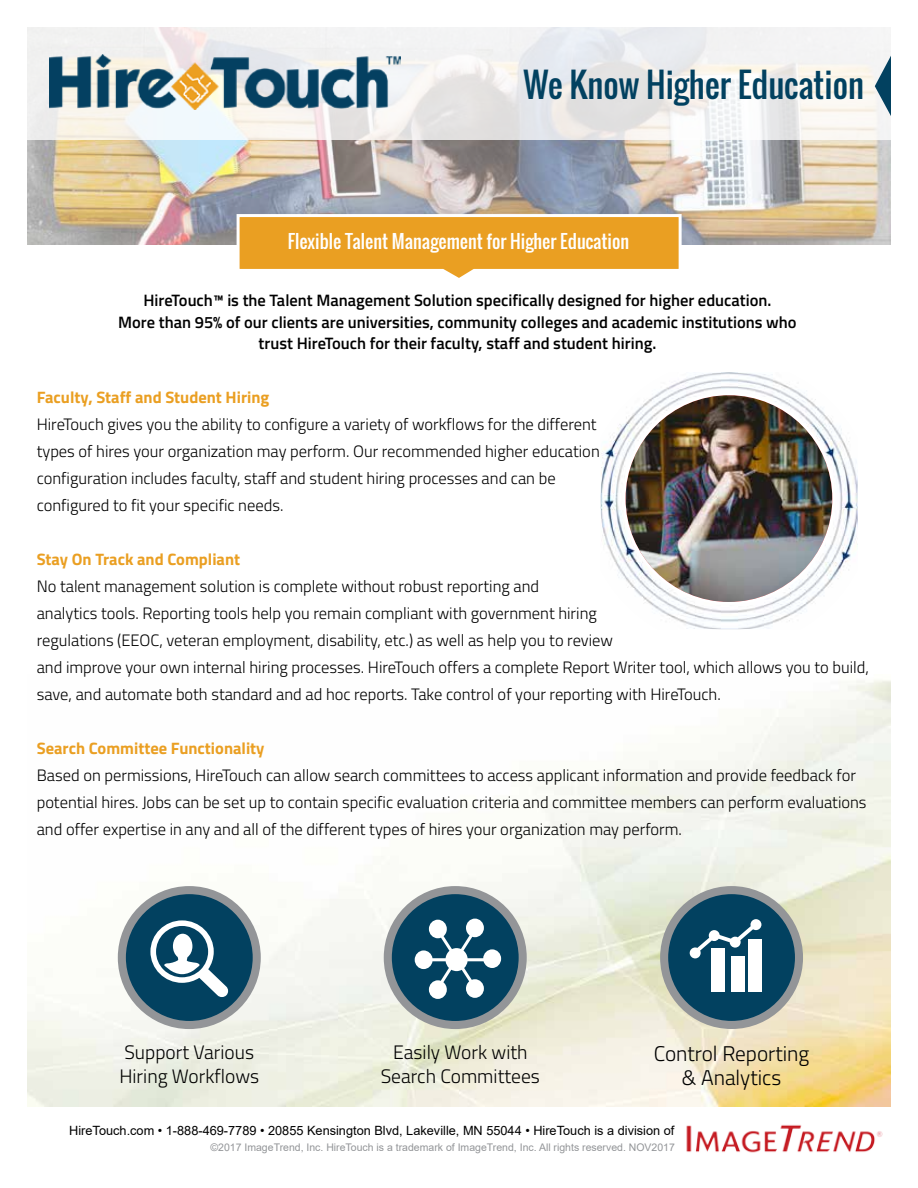
<style>
.page{position:relative;width:918px;height:1188px;background:#fff}
.page>*{position:absolute;margin:0;border:0;box-sizing:border-box;transform-origin:0 0}
.t1{font:33px "Oswald";color:#024160}
.t2{font:300 21.3px/24px "Titillium Web";color:#000;text-align:center}
.t3{font:300 19.5px/24px "Titillium Web";color:#000;text-align:center}
.t4{font:18px "Oswald";color:#fff}
.t5{font:300 16.5px/27px "Titillium Web";color:#000}
.t6{font:600 16.5px/21.6px "Titillium Web";color:#000;text-align:center}
.t7{font:700 16.5px "Titillium Web";color:#ea9f22}
.t8{font:12.75px "Arial";color:#000}
.t9{font:10.5px "Arial";color:#939598}
</style>
<div class="page">
<img style="left:686px;top:1125px;width:197px;height:28px">
<img style="left:27px;top:139px;width:864px;height:106px">
<img style="left:27px;top:680px;width:864px;height:427px">
<svg style="left:235px;top:213px;width:448px;height:65px"></svg>
<img style="left:601px;top:372px;width:257px;height:257px">
<img style="left:626px;top:395px;width:206px;height:207px;border-radius:103px">
<svg style="left:27px;top:27px;width:864px;height:112px;fill:#f2f2f0"></svg>
<svg style="left:875px;top:56px;width:16px;height:60px"></svg>
<svg style="left:122px;top:890px;width:135px;height:135px;background:#164c67"></svg>
<div style="left:118px;top:886px;width:143px;height:143px;border:8px solid #939598;border-radius:50%"></div>
<svg style="left:388px;top:890px;width:135px;height:135px;background:#184e68"></svg>
<div style="left:384px;top:886px;width:143px;height:143px;border:8px solid #939598;border-radius:50%"></div>
<svg style="left:415px;top:919px;width:86px;height:80px"></svg>
<svg style="left:150px;top:920px;width:79px;height:78px"></svg>
<div style="left:664px;top:890px;width:135px;height:135px;background:#024160;border-radius:50%"></div>
<div style="left:660px;top:886px;width:143px;height:143px;border:8px solid #939598;border-radius:50%"></div>
<div style="left:712px;top:948px;width:13px;height:43px;background:#fff"></div>
<div style="left:731px;top:956px;width:14px;height:35px;background:#fff"></div>
<div style="left:749px;top:939px;width:13px;height:52px;background:#fff"></div>
<svg style="left:690px;top:919px;width:71px;height:39px"></svg>
<img style="left:49px;top:54px;width:352px;height:55px">
<h1 class="t1" style="left:523px;top:60px;width:342px">We Know Higher Education</h1>
<p class="t4" style="left:288px;top:227px;width:343px">Flexible Talent Management for Higher Education</p>
<p class="t6" style="left:118px;top:289px;width:680px">HireTouch™ is the Talent Management Solution specifically designed for higher education.<br>More than 95% of our clients are universities, community colleges and academic institutions who trust HireTouch for their faculty, staff and student hiring.</p>
<p class="t7" style="left:37px;top:385px;width:234px">Faculty, Staff and Student Hiring</p>
<p class="t5" style="left:37px;top:410px;width:565px">HireTouch gives you the ability to configure a variety of workflows for the different types of hires your organization may perform. Our recommended higher education configuration includes faculty, staff and student hiring processes and can be configured to fit your specific needs.</p>
<p class="t7" style="left:37px;top:547px;width:205px">Stay On Track and Compliant</p>
<p class="t5" style="left:37px;top:572px;width:834px">No talent management solution is complete without robust reporting and<br>analytics tools. Reporting tools help you remain compliant with government hiring<br>regulations (EEOC, veteran employment, disability, etc.) as well as help you to review<br>and improve your own internal hiring processes. HireTouch offers a complete Report Writer tool, which allows you to build, save, and automate both standard and ad hoc reports. Take control of your reporting with HireTouch.</p>
<p class="t7" style="left:37px;top:736px;width:229px">Search Committee Functionality</p>
<p class="t5" style="left:37px;top:761px;width:831px">Based on permissions, HireTouch can allow search committees to access applicant information and provide feedback for potential hires. Jobs can be set up to contain specific evaluation criteria and committee members can perform evaluations and offer expertise in any and all of the different types of hires your organization may perform.</p>
<p class="t3" style="left:381px;top:1039px;width:161px">Easily Work with<br>Search Committees</p>
<p class="t3" style="left:119px;top:1039px;width:141px;text-align:left">Support Various<br>Hiring Workflows</p>
<p class="t2" style="left:654px;top:1041px;width:157px">Control Reporting &amp; Analytics</p>
<p class="t8" style="left:69px;top:1122px;width:607px">HireTouch.com • 1-888-469-7789 • 20855 Kensington Blvd, Lakeville, MN 55044 • HireTouch is a division of</p>
<p class="t9" style="left:210px;top:1140px;width:466px">©2017 ImageTrend, Inc. HireTouch is a trademark of ImageTrend, Inc. All rights reserved. NOV2017</p>
</div>
